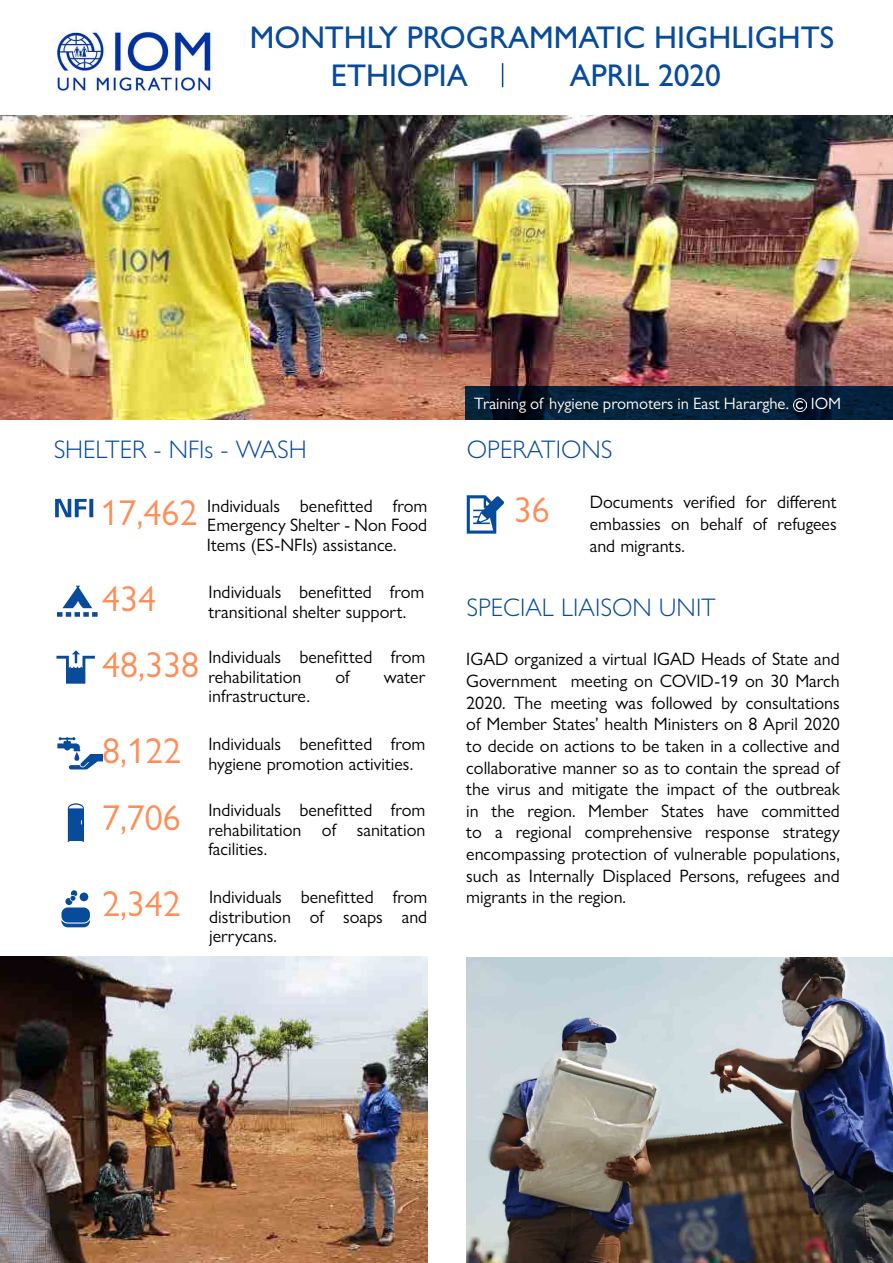
<style>
.page{position:relative;width:893px;height:1263px;background:#fff}
.page>*{position:absolute;margin:0;border:0;box-sizing:border-box;transform-origin:0 0}
.t1{font:36px "Gill Sans Nova";color:#ff8d57}
.t2{font:500 31.5px/38.1px "Gill Sans MT Pro";color:#084b9a}
.t3{font:300 25.5px "Gill Sans Nova";color:#084b9a}
.t4{font:18px/21.6px "Gill Sans Nova";color:#000;text-align:justify}
.t5{font:16.5px "Gill Sans MT Pro";color:#fff}
.s1{font-family:"Gill Sans MT Pro"}
</style>
<div class="page">
<img style="left:57px;top:28px;width:156px;height:64px">
<svg style="left:502px;top:63px;width:1px;height:24px"></svg>
<svg style="left:55px;top:499px;width:38px;height:18px"></svg>
<svg style="left:56px;top:650px;width:39px;height:34px"></svg>
<svg style="left:57px;top:585px;width:41px;height:32px"></svg>
<img style="left:0;top:116px;width:893px;height:304px">
<svg style="left:466px;top:386px;width:427px;height:34px;background:#041d34"></svg>
<svg style="left:794px;top:398px;width:13px;height:13px"></svg>
<svg style="left:61px;top:890px;width:29px;height:37px"></svg>
<svg style="left:68px;top:803px;width:16px;height:39px"></svg>
<svg style="left:57px;top:737px;width:46px;height:32px"></svg>
<svg style="left:467px;top:495px;width:37px;height:39px"></svg>
<img style="left:0;top:957px;width:427px;height:306px">
<img style="left:467px;top:958px;width:425px;height:305px">
<h2 class="t2" style="left:331px;top:18px;width:505px;text-indent:-81px">MONTHLY PROGRAMMATIC HIGHLIGHTS<br>ETHIOPIA</h2>
<h2 class="t2" style="left:570px;top:56px;width:153px">APRIL 2020</h2>
<h3 class="t3" style="left:54px;top:434px;width:254px">SHELTER - NFIs - WASH</h3>
<h1 class="t1" style="left:100px;top:491px;width:98px">17,462</h1>
<p class="t4" style="left:207px;top:496px;width:222px;line-height:19.5px">Individuals benefitted from Emergency Shelter - Non Food Items (ES-NFIs) assistance.</p>
<h1 class="t1" style="left:102px;top:577px;width:55px">434</h1>
<p class="t4" style="left:209px;top:581px;width:217px">Individuals benefitted from</p>
<p class="t4" style="left:209px;top:601px;width:199px">transitional shelter support.</p>
<h1 class="t1" style="left:102px;top:642px;width:98px">48,338</h1>
<p class="t4" style="left:209px;top:647px;width:218px;line-height:19.5px">Individuals benefitted from rehabilitation</p>
<p class="t4" style="left:335px;top:666px;width:16px">of</p>
<p class="t4" style="left:384px;top:666px;width:43px">water</p>
<p class="t4" style="left:209px;top:685px;width:103px">infrastructure<span class="s1">.</span></p>
<p class="t4" style="left:102px;top:734px;width:325px;line-height:19.5px;text-indent:106px">Individuals benefitted from<br><sup>8,122</sup> hygiene promotion activities.</p>
<h1 class="t1" style="left:102px;top:795px;width:80px">7,706</h1>
<h1 class="t1" style="left:102px;top:882px;width:80px">2,342</h1>
<p class="t4" style="left:209px;top:800px;width:218px;line-height:19.5px">Individuals benefitted from rehabilitation of sanitation facilities.</p>
<p class="t4" style="left:209px;top:887px;width:220px;line-height:19.5px">Individuals benefitted from distribution of soaps and jerrycans.</p>
<p class="t5" style="left:474px;top:394px;width:317px">Training of hygiene promoters in East Hararghe.</p>
<p class="t5" style="left:811px;top:394px;width:32px">IOM</p>
<h3 class="t3" style="left:467px;top:434px;width:147px">OPERATIONS</h3>
<h1 class="t1" style="left:514px;top:487px;width:37px">36</h1>
<p class="t4" style="left:590px;top:491px;width:248px">Documents verified for different embassies on behalf of refugees and migrants.</p>
<h3 class="t3" style="left:467px;top:592px;width:251px">SPECIAL LIAISON UNIT</h3>
<p class="t4" style="left:466px;top:648px;width:375px">IGAD organized a virtual IGAD Heads of State and Government meeting on COVID-19 on 30 March 2020. The meeting was followed by consultations of Member States’ health Ministers on 8 April 2020 to decide on actions to be taken in a collective and collaborative manner so as to contain the spread of the virus and mitigate the impact of the outbreak in the region. Member States have committed to a regional comprehensive response strategy encompassing protection of vulnerable populations, such as Internally Displaced Persons, refugees and migrants in the region.</p>
</div>
